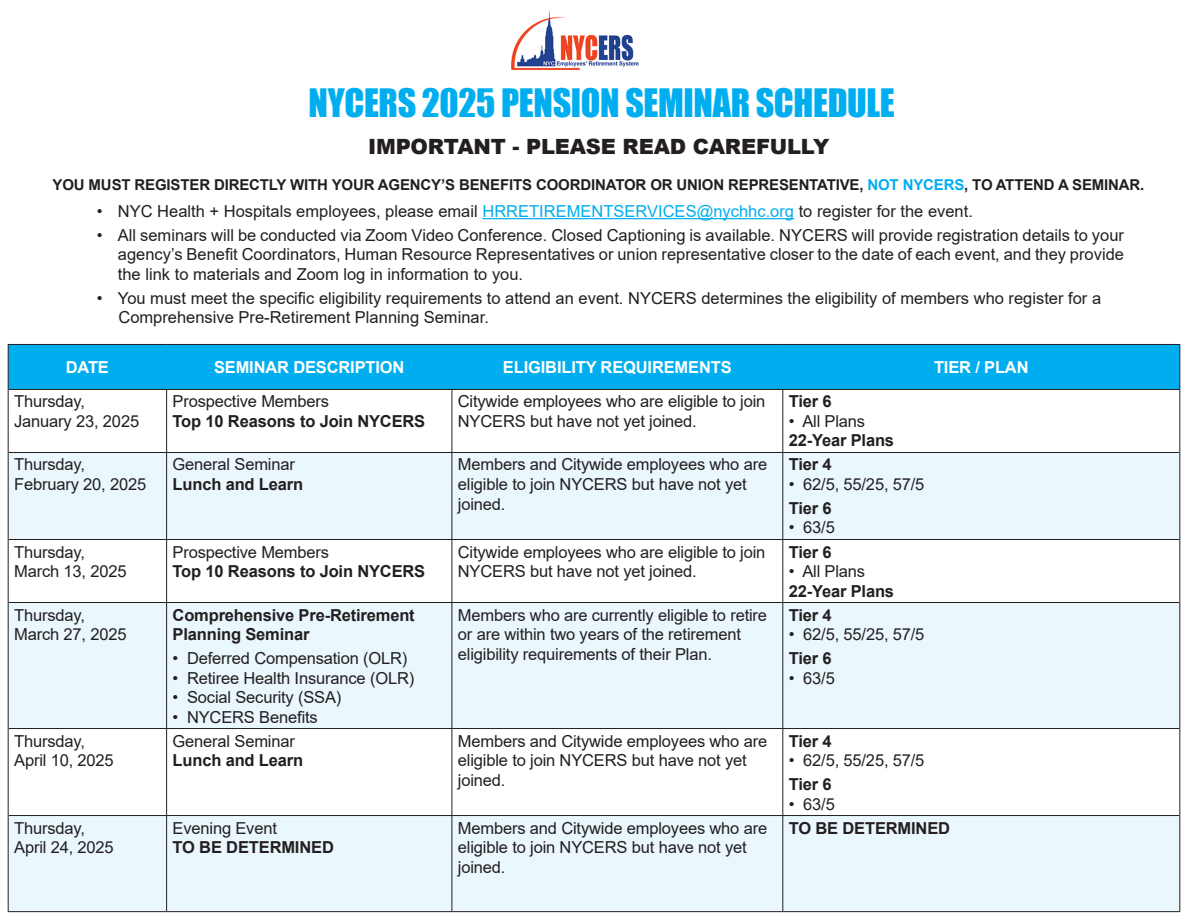
<style>
.page{position:relative;width:1188px;height:918px;background:#fff}
.page>*{position:absolute;margin:0;border:0;box-sizing:border-box;transform-origin:0 0}
.t1{font:36px "Impact";letter-spacing:-.01em;color:#00aeef}
.t2{font:900 21px "Arial";letter-spacing:-.01em;color:#231f20}
.t3{font:16.5px/19.5px "Arial";letter-spacing:-.01em;color:#231f20}
.t4{font:700 16.5px/19.5px "Arial";letter-spacing:-.01em;color:#231f20}
.t5{font:700 16.5px "Arial";letter-spacing:-.01em;color:#fff}
.t6{font:700 15px "Arial";letter-spacing:-.01em;color:#231f20}
.s1{color:#00aeef}
.s2{font-weight:400}
.s3{font-weight:700}
</style>
<div class="page">
<img style="left:511px;top:10px;width:128px;height:60px">
<hr style="left:482px;top:218px;width:312px;height:1px;background:#00aeef">
<div style="left:9px;top:345px;width:1170px;height:44px;background:#00aeef"></div>
<svg style="left:8px;top:453px;width:1172px;height:458px;fill:#eaf7fd"></svg>
<svg style="left:9px;top:729px;width:1170px;height:86px"></svg>
<hr style="left:166px;top:345px;width:1px;height:44px;background:#00aeef">
<hr style="left:452px;top:345px;width:1px;height:44px;background:#00aeef">
<hr style="left:782px;top:345px;width:1px;height:44px;background:#00aeef">
<hr style="left:9px;top:389px;width:158px;height:1px;background:#231f20">
<hr style="left:167px;top:389px;width:285px;height:1px;background:#231f20">
<hr style="left:452px;top:389px;width:331px;height:1px;background:#231f20">
<hr style="left:783px;top:389px;width:396px;height:1px;background:#231f20">
<hr style="left:8px;top:911px;width:159px;height:1px;background:#231f20">
<hr style="left:167px;top:911px;width:285px;height:1px;background:#231f20">
<hr style="left:452px;top:911px;width:331px;height:1px;background:#231f20">
<hr style="left:783px;top:911px;width:397px;height:1px;background:#231f20">
<hr style="left:8px;top:344px;width:159px;height:1px;background:#231f20">
<hr style="left:8px;top:345px;width:1px;height:44px;background:#231f20">
<hr style="left:167px;top:344px;width:285px;height:1px;background:#231f20">
<hr style="left:452px;top:344px;width:331px;height:1px;background:#231f20">
<hr style="left:783px;top:344px;width:397px;height:1px;background:#231f20">
<hr style="left:1179px;top:345px;width:1px;height:44px;background:#231f20">
<hr style="left:8px;top:389px;width:1px;height:63px;background:#231f20">
<hr style="left:1179px;top:389px;width:1px;height:63px;background:#231f20">
<hr style="left:8px;top:452px;width:1px;height:87px;background:#231f20">
<hr style="left:1179px;top:452px;width:1px;height:87px;background:#231f20">
<hr style="left:8px;top:540px;width:1px;height:63px;background:#231f20">
<hr style="left:1179px;top:540px;width:1px;height:63px;background:#231f20">
<hr style="left:8px;top:603px;width:1px;height:126px;background:#231f20">
<hr style="left:1179px;top:603px;width:1px;height:126px;background:#231f20">
<hr style="left:8px;top:729px;width:1px;height:87px;background:#231f20">
<hr style="left:1179px;top:729px;width:1px;height:87px;background:#231f20">
<hr style="left:8px;top:816px;width:1px;height:95px;background:#231f20">
<hr style="left:1179px;top:816px;width:1px;height:95px;background:#231f20">
<hr style="left:166px;top:390px;width:1px;height:62px;background:#231f20">
<hr style="left:452px;top:390px;width:1px;height:62px;background:#231f20">
<hr style="left:783px;top:390px;width:1px;height:62px;background:#231f20">
<hr style="left:9px;top:452px;width:158px;height:1px;background:#231f20">
<hr style="left:167px;top:452px;width:285px;height:1px;background:#231f20">
<hr style="left:166px;top:453px;width:1px;height:86px;background:#231f20">
<hr style="left:452px;top:452px;width:331px;height:1px;background:#231f20">
<hr style="left:452px;top:453px;width:1px;height:86px;background:#231f20">
<hr style="left:783px;top:452px;width:396px;height:1px;background:#231f20">
<hr style="left:783px;top:453px;width:1px;height:86px;background:#231f20">
<hr style="left:9px;top:539px;width:158px;height:1px;background:#231f20">
<hr style="left:167px;top:539px;width:285px;height:1px;background:#231f20">
<hr style="left:166px;top:540px;width:1px;height:62px;background:#231f20">
<hr style="left:452px;top:539px;width:331px;height:1px;background:#231f20">
<hr style="left:452px;top:540px;width:1px;height:62px;background:#231f20">
<hr style="left:783px;top:539px;width:396px;height:1px;background:#231f20">
<hr style="left:783px;top:540px;width:1px;height:62px;background:#231f20">
<hr style="left:9px;top:602px;width:158px;height:1px;background:#231f20">
<hr style="left:167px;top:602px;width:285px;height:1px;background:#231f20">
<hr style="left:166px;top:603px;width:1px;height:125px;background:#231f20">
<hr style="left:452px;top:602px;width:331px;height:1px;background:#231f20">
<hr style="left:452px;top:603px;width:1px;height:125px;background:#231f20">
<hr style="left:783px;top:602px;width:396px;height:1px;background:#231f20">
<hr style="left:783px;top:603px;width:1px;height:125px;background:#231f20">
<hr style="left:9px;top:728px;width:158px;height:1px;background:#231f20">
<hr style="left:167px;top:728px;width:285px;height:1px;background:#231f20">
<hr style="left:166px;top:729px;width:1px;height:86px;background:#231f20">
<hr style="left:452px;top:728px;width:331px;height:1px;background:#231f20">
<hr style="left:452px;top:729px;width:1px;height:86px;background:#231f20">
<hr style="left:783px;top:728px;width:396px;height:1px;background:#231f20">
<hr style="left:783px;top:729px;width:1px;height:86px;background:#231f20">
<hr style="left:9px;top:815px;width:158px;height:1px;background:#231f20">
<hr style="left:167px;top:815px;width:285px;height:1px;background:#231f20">
<hr style="left:166px;top:816px;width:1px;height:95px;background:#231f20">
<hr style="left:452px;top:815px;width:331px;height:1px;background:#231f20">
<hr style="left:452px;top:816px;width:1px;height:95px;background:#231f20">
<hr style="left:783px;top:815px;width:396px;height:1px;background:#231f20">
<hr style="left:783px;top:816px;width:1px;height:95px;background:#231f20">
<p class="t1" style="left:309px;top:75px;width:588px">NYCERS 2025 PENSION SEMINAR SCHEDULE</p>
<p class="t2" style="left:368px;top:131px;width:463px">IMPORTANT - PLEASE READ CAREFULLY</p>
<p class="t6" style="left:53px;top:174px;width:1093px">YOU MUST REGISTER DIRECTLY WITH YOUR AGENCY’S BENEFITS COORDINATOR OR UNION REPRESENTATIVE, <span class="s1">NOT NYCERS</span>, TO ATTEND A SEMINAR.</p>
<p class="t3" style="left:97px;top:201px;width:878px">• NYC Health + Hospitals employees, please email <span class="s1">HRRETIREMENTSERVICES@nychhc.org</span> to register for the event.</p>
<p class="t3" style="left:118px;top:225px;width:1008px;text-align:justify;text-indent:-21px">• All seminars will be conducted via Zoom Video Conference. Closed Captioning is available. NYCERS will provide registration details to your agency’s Benefit Coordinators, Human Resource Representatives or union representative closer to the date of each event, and they provide the link to materials and Zoom log in information to you.</p>
<p class="t3" style="left:97px;top:288px;width:1006px">• You must meet the specific eligibility requirements to attend an event. NYCERS determines the eligibility of members who register for a</p>
<p class="t3" style="left:118px;top:308px;width:372px">Comprehensive Pre-Retirement Planning Seminar.</p>
<p class="t5" style="left:66px;top:356px;width:45px">DATE</p>
<p class="t5" style="left:214px;top:356px;width:192px">SEMINAR DESCRIPTION</p>
<p class="t5" style="left:503px;top:356px;width:230px">ELIGIBILITY REQUIREMENTS</p>
<p class="t5" style="left:934px;top:356px;width:96px">TIER / PLAN</p>
<p class="t3" style="left:14px;top:392px;width:72px">Thursday,</p>
<p class="t3" style="left:14px;top:411px;width:127px">January 23, 2025</p>
<p class="t4" style="left:173px;top:392px;width:254px"><span class="s2">Prospective Members<br></span>Top 10 Reasons to Join NYCERS</p>
<p class="t3" style="left:458px;top:392px;width:309px">Citywide employees who are eligible to join</p>
<p class="t4" style="left:789px;top:392px;width:44px">Tier 6</p>
<p class="t4" style="left:789px;top:412px;width:107px"><span class="s2">• All Plans<br></span>22-Year Plans</p>
<p class="t3" style="left:458px;top:411px;width:241px">NYCERS but have not yet joined.</p>
<p class="t3" style="left:14px;top:455px;width:72px">Thursday,</p>
<p class="t3" style="left:14px;top:474px;width:134px">February 20, 2025</p>
<p class="t3" style="left:14px;top:542px;width:72px">Thursday,</p>
<p class="t3" style="left:14px;top:561px;width:114px">March 13, 2025</p>
<p class="t3" style="left:14px;top:605px;width:72px">Thursday,</p>
<p class="t3" style="left:14px;top:624px;width:114px">March 27, 2025</p>
<p class="t3" style="left:14px;top:731px;width:72px">Thursday,</p>
<p class="t3" style="left:14px;top:750px;width:101px">April 10, 2025</p>
<p class="t3" style="left:14px;top:818px;width:72px">Thursday,</p>
<p class="t3" style="left:14px;top:837px;width:101px">April 24, 2025</p>
<p class="t3" style="left:173px;top:455px;width:132px">General Seminar<br><span class="s3">Lunch and Learn</span></p>
<p class="t3" style="left:458px;top:455px;width:311px">Members and Citywide employees who are eligible to join NYCERS but have not yet joined.</p>
<p class="t4" style="left:789px;top:455px;width:44px">Tier 4</p>
<p class="t3" style="left:789px;top:474px;width:137px">• 62/5, 55/25, 57/5</p>
<p class="t4" style="left:789px;top:499px;width:44px">Tier 6</p>
<p class="t3" style="left:789px;top:518px;width:48px">• 63/5</p>
<p class="t4" style="left:173px;top:542px;width:254px"><span class="s2">Prospective Members<br></span>Top 10 Reasons to Join NYCERS</p>
<p class="t3" style="left:458px;top:542px;width:309px">Citywide employees who are eligible to join</p>
<p class="t3" style="left:458px;top:561px;width:241px">NYCERS but have not yet joined.</p>
<p class="t4" style="left:789px;top:542px;width:44px">Tier 6</p>
<p class="t4" style="left:789px;top:562px;width:107px"><span class="s2">• All Plans<br></span>22-Year Plans</p>
<p class="t4" style="left:173px;top:605px;width:244px">Comprehensive Pre-Retirement<br>Planning Seminar</p>
<p class="t3" style="left:173px;top:648px;width:236px">• Deferred Compensation (OLR)</p>
<p class="t3" style="left:173px;top:668px;width:243px">• Retiree Health Insurance (OLR)</p>
<p class="t3" style="left:173px;top:687px;width:170px">• Social Security (SSA)</p>
<p class="t3" style="left:173px;top:707px;width:147px">• NYCERS Benefits</p>
<p class="t3" style="left:458px;top:605px;width:311px">Members who are currently eligible to retire or are within two years of the retirement eligibility requirements of their Plan.</p>
<p class="t4" style="left:789px;top:605px;width:44px">Tier 4</p>
<p class="t3" style="left:789px;top:624px;width:137px">• 62/5, 55/25, 57/5</p>
<p class="t4" style="left:789px;top:649px;width:44px">Tier 6</p>
<p class="t3" style="left:789px;top:668px;width:48px">• 63/5</p>
<p class="t3" style="left:173px;top:731px;width:132px">General Seminar<br><span class="s3">Lunch and Learn</span></p>
<p class="t3" style="left:458px;top:731px;width:311px">Members and Citywide employees who are eligible to join NYCERS but have not yet joined.</p>
<p class="t4" style="left:789px;top:731px;width:44px">Tier 4</p>
<p class="t3" style="left:789px;top:750px;width:137px">• 62/5, 55/25, 57/5</p>
<p class="t4" style="left:789px;top:775px;width:44px">Tier 6</p>
<p class="t3" style="left:789px;top:794px;width:48px">• 63/5</p>
<p class="t4" style="left:173px;top:818px;width:163px"><span class="s2">Evening Event<br></span>TO BE DETERMINED</p>
<p class="t3" style="left:458px;top:818px;width:311px">Members and Citywide employees who are eligible to join NYCERS but have not yet joined.</p>
<p class="t4" style="left:789px;top:818px;width:163px">TO BE DETERMINED</p>
</div>
